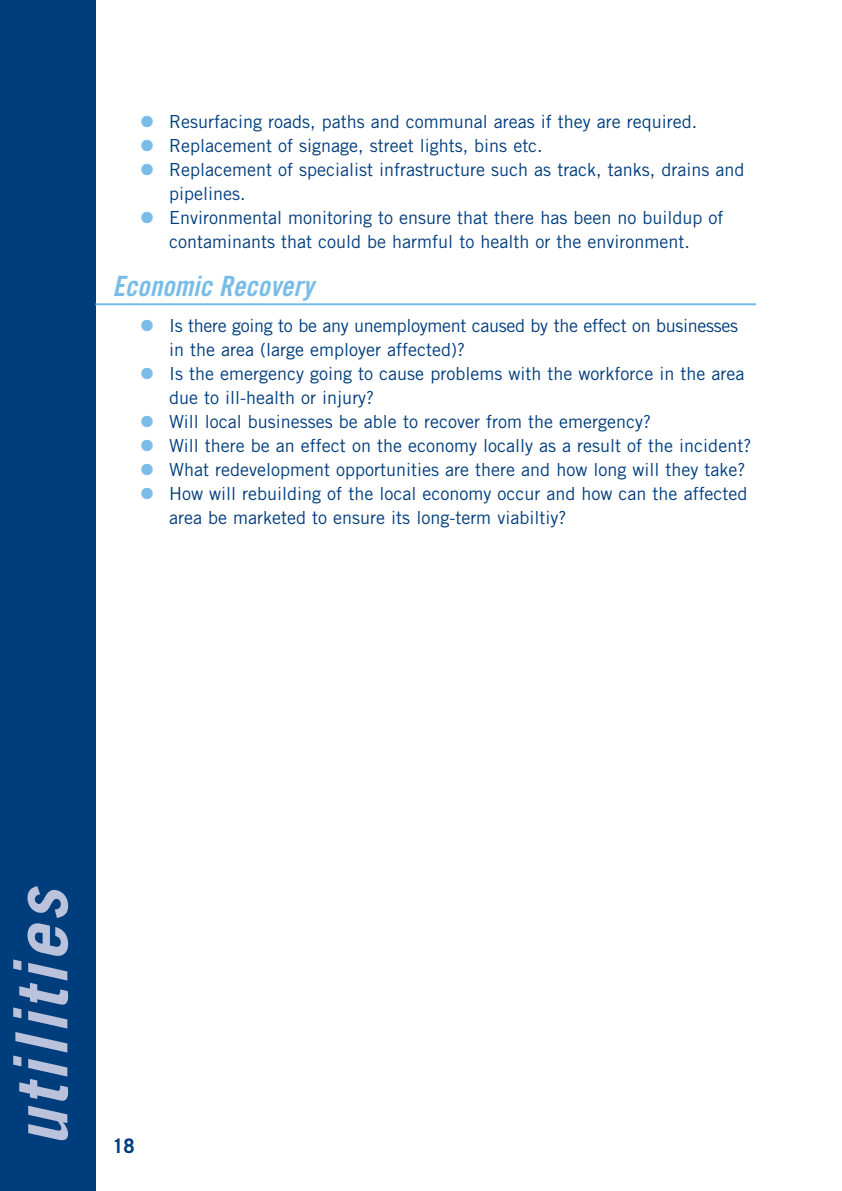
<style>
.page{position:relative;width:842px;height:1191px;background:#fff}
.page>*{position:absolute;margin:0;border:0;box-sizing:border-box;transform-origin:0 0}
.t1{font:italic 700 72px "Trade Gothic";letter-spacing:.055em;color:#bbc2db}
.t2{font:italic 28px "Trade Gothic Bold Cond Twenty";color:#78bde8}
.t3{font:700 20px "Trade Gothic";color:#003d7d}
.t4{font:18px/24px "Trade Gothic";color:#003d7d}
.t5{font:18px/24px "Trade Gothic";letter-spacing:-.02em;color:#003d7d}
.s1{color:#78bde8}
</style>
<div class="page">
<div style="left:0;top:0;width:95px;height:1191px;background:#003d7d"></div>
<hr style="left:95px;top:303px;width:661px;height:2px;background:#78bde8">
<p class="t4" style="left:141px;top:111px;width:558px"><span class="s1">●</span> Resurfacing roads, paths and communal areas if they are required.</p>
<p class="t4" style="left:141px;top:135px;width:403px"><span class="s1">●</span> Replacement of signage, street lights, bins etc.</p>
<p class="t4" style="left:169px;top:159px;width:577px;text-indent:-28px"><span class="s1">●</span> Replacement of specialist infrastructure such as track, tanks, drains and pipelines.</p>
<p class="t4" style="left:141px;top:207px;width:584px;text-align:center"><span class="s1">●</span> Environmental monitoring to ensure that there has been no buildup of contaminants that could be harmful to health or the environment.</p>
<h2 class="t2" style="left:112px;top:276px;width:208px">Economic Recovery</h2>
<p class="t5" style="left:169px;top:315px;width:570px;text-indent:-28px"><span class="s1">●</span> Is there going to be any unemployment caused by the effect on businesses in the area (large employer affected)?</p>
<p class="t4" style="left:169px;top:363px;width:577px;text-indent:-28px"><span class="s1">●</span> Is the emergency going to cause problems with the workforce in the area due to ill-health or injury?</p>
<p class="t4" style="left:141px;top:411px;width:512px"><span class="s1">●</span> Will local businesses be able to recover from the emergency?</p>
<p class="t4" style="left:141px;top:435px;width:612px"><span class="s1">●</span> Will there be an effect on the economy locally as a result of the incident?</p>
<p class="t4" style="left:141px;top:459px;width:606px"><span class="s1">●</span> What redevelopment opportunities are there and how long will they take?</p>
<p class="t4" style="left:169px;top:483px;width:580px;text-indent:-28px"><span class="s1">●</span> How will rebuilding of the local economy occur and how can the affected area be marketed to ensure its long-term viabiltiy?</p>
<h1 class="t1" style="left:15px;top:1146px;width:272px;rotate:-90deg">utilities</h1>
<p class="t3" style="left:112px;top:1138px;width:24px">18</p>
</div>
